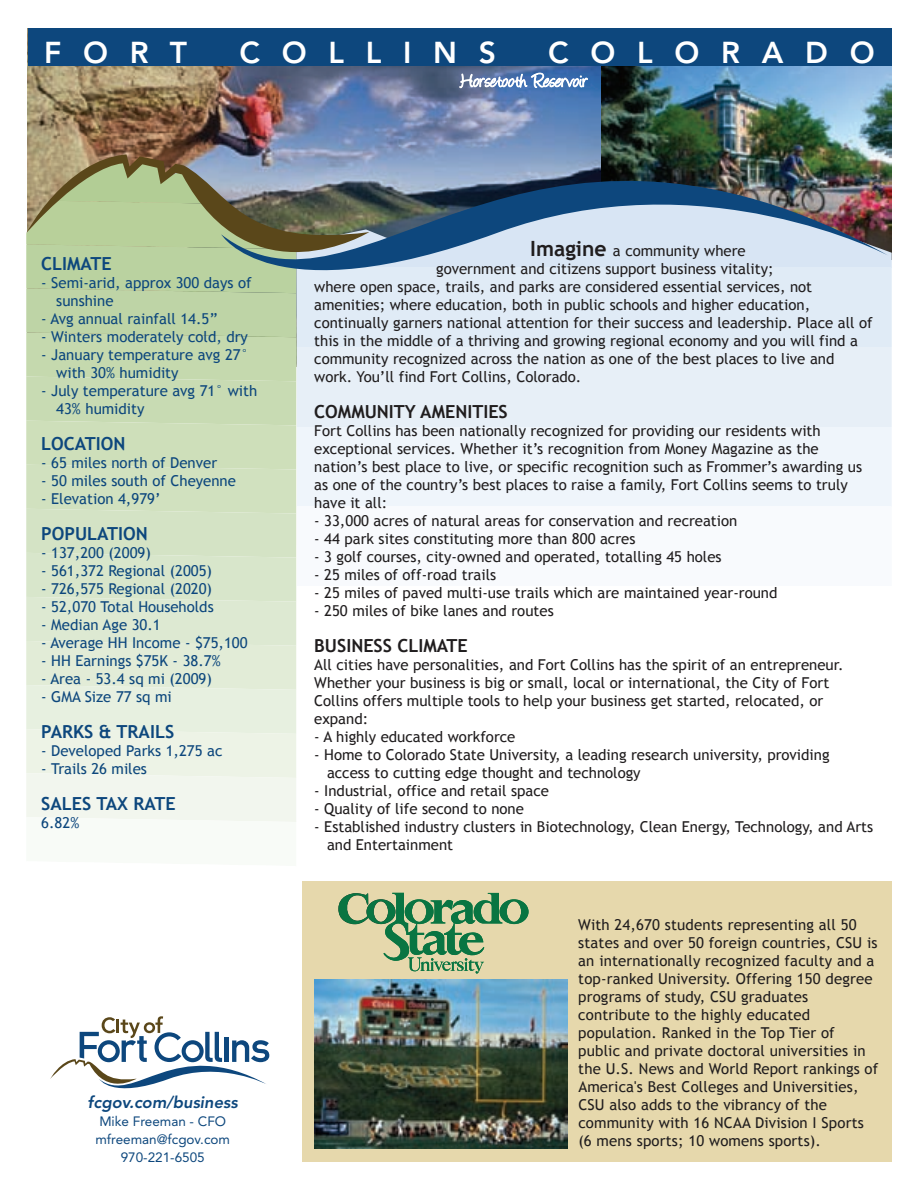
<style>
.page{position:relative;width:918px;height:1188px;background:#fff}
.page>*{position:absolute;margin:0;border:0;box-sizing:border-box;transform-origin:0 0}
.t1{font:800 30px "Avenir";letter-spacing:.725em;color:#fff}
.t2{font:700 18px "Trebuchet MS";color:#0d477d}
.t3{font:700 18px "Trebuchet MS";color:#201d1e}
.t4{font:italic 800 16.5px "Avenir";color:#0d477d}
.t5{font:15px/18px "Trebuchet MS";color:#201d1e}
.t6{font:15px/18px "Trebuchet MS";color:#0d477d}
.t7{font:13.5px/18px "Avenir";color:#0d477d;text-align:center}
.s1{font-weight:700;font-size:21px}
</style>
<div class="page">
<div style="left:302px;top:881px;width:590px;height:281px;background:#e6d8ac"></div>
<img style="left:28px;top:65px;width:193px;height:89px">
<div style="left:296px;top:268px;width:596px;height:79px;background:#e0ebf6"></div>
<div style="left:296px;top:347px;width:596px;height:80px;background:#e7eff7"></div>
<div style="left:296px;top:427px;width:596px;height:80px;background:#eff5fb"></div>
<div style="left:296px;top:507px;width:596px;height:79px;background:#f8fafd"></div>
<div style="left:28px;top:28px;width:864px;height:37px;background:#0d477d"></div>
<img style="left:221px;top:65px;width:668px;height:277px">
<svg style="left:338px;top:893px;width:191px;height:81px"></svg>
<img style="left:314px;top:980px;width:254px;height:168px">
<svg style="left:26px;top:158px;width:270px;height:931px"></svg>
<h1 class="t1" style="left:44px;top:35px;width:144px">FORT</h1>
<h1 class="t1" style="left:240px;top:35px;width:258px">COLLINS</h1>
<h1 class="t1" style="left:548px;top:35px;width:328px">COLORADO</h1>
<p class="t2" style="left:41px;top:252px;width:72px">CLIMATE</p>
<p class="t6" style="left:56px;top:274px;width:197px;text-indent:-15px">- Semi-arid, approx 300 days of sunshine</p>
<p class="t6" style="left:41px;top:310px;width:178px">- Avg annual rainfall 14.5”</p>
<p class="t6" style="left:41px;top:328px;width:208px">- Winters moderately cold, dry</p>
<p class="t6" style="left:56px;top:346px;width:194px;text-indent:-15px">- January temperature avg 27° with 30% humidity</p>
<p class="t6" style="left:56px;top:382px;width:203px;text-indent:-15px">- July temperature avg 71° with<br>43% humidity</p>
<p class="t2" style="left:41px;top:432px;width:86px">LOCATION</p>
<p class="t6" style="left:41px;top:454px;width:177px">- 65 miles north of Denver</p>
<p class="t6" style="left:41px;top:472px;width:196px">- 50 miles south of Cheyenne</p>
<p class="t6" style="left:41px;top:490px;width:121px">- Elevation 4,979’</p>
<p class="t2" style="left:41px;top:522px;width:108px">POPULATION</p>
<p class="t6" style="left:41px;top:544px;width:111px">- 137,200 (2009)</p>
<p class="t6" style="left:41px;top:562px;width:172px">- 561,372 Regional (2005)</p>
<p class="t6" style="left:41px;top:580px;width:172px">- 726,575 Regional (2020)</p>
<p class="t6" style="left:41px;top:598px;width:174px">- 52,070 Total Households</p>
<p class="t6" style="left:41px;top:616px;width:121px">- Median Age 30.1</p>
<p class="t6" style="left:41px;top:634px;width:208px">- Average HH Income - $75,100</p>
<p class="t6" style="left:41px;top:652px;width:181px">- HH Earnings $75K - 38.7%</p>
<p class="t6" style="left:41px;top:670px;width:172px">- Area - 53.4 sq mi (2009)</p>
<p class="t6" style="left:41px;top:688px;width:132px">- GMA Size 77 sq mi</p>
<p class="t2" style="left:41px;top:720px;width:134px">PARKS &amp; TRAILS</p>
<p class="t6" style="left:41px;top:742px;width:183px">- Developed Parks 1,275 ac</p>
<p class="t6" style="left:41px;top:760px;width:107px">- Trails 26 miles</p>
<p class="t2" style="left:41px;top:792px;width:136px">SALES TAX RATE</p>
<p class="t6" style="left:41px;top:814px;width:40px">6.82%</p>
<p class="t4" style="left:88px;top:1093px;width:152px">fcgov.com/business</p>
<p class="t7" style="left:95px;top:1113px;width:136px">Mike Freeman - CFO mfreeman@fcgov.com<br>970-221-6505</p>
<p class="t5" style="left:530px;top:242px;width:217px"><span class="s1">Imagine</span> a community where</p>
<p class="t5" style="left:436px;top:260px;width:339px">government and citizens support business vitality;</p>
<p class="t5" style="left:314px;top:278px;width:499px">where open space, trails, and parks are considered essential services, not</p>
<p class="t5" style="left:314px;top:296px;width:498px">amenities; where education, both in public schools and higher education,</p>
<p class="t5" style="left:314px;top:314px;width:560px">continually garners national attention for their success and leadership. Place all of</p>
<p class="t5" style="left:314px;top:332px;width:545px">this in the middle of a thriving and growing regional economy and you will find a</p>
<p class="t5" style="left:314px;top:350px;width:522px">community recognized across the nation as one of the best places to live and</p>
<p class="t5" style="left:314px;top:368px;width:269px">work. You’ll find Fort Collins, Colorado.</p>
<p class="t3" style="left:314px;top:400px;width:195px">COMMUNITY AMENITIES</p>
<p class="t5" style="left:314px;top:422px;width:549px">Fort Collins has been nationally recognized for providing our residents with exceptional services. Whether it’s recognition from Money Magazine as the nation’s best place to live, or specific recognition such as Frommer’s awarding us as one of the country’s best places to raise a family, Fort Collins seems to truly have it all:</p>
<p class="t5" style="left:314px;top:512px;width:425px">- 33,000 acres of natural areas for conservation and recreation</p>
<p class="t5" style="left:314px;top:530px;width:323px">- 44 park sites constituting more than 800 acres</p>
<p class="t5" style="left:314px;top:548px;width:409px">- 3 golf courses, city-owned and operated, totalling 45 holes</p>
<p class="t5" style="left:314px;top:566px;width:184px">- 25 miles of off-road trails</p>
<p class="t5" style="left:314px;top:584px;width:465px">- 25 miles of paved multi-use trails which are maintained year-round</p>
<p class="t5" style="left:314px;top:602px;width:241px">- 250 miles of bike lanes and routes</p>
<p class="t3" style="left:314px;top:634px;width:155px">BUSINESS CLIMATE</p>
<p class="t5" style="left:314px;top:656px;width:531px">All cities have personalities, and Fort Collins has the spirit of an entrepreneur.<br>Whether your business is big or small, local or international, the City of Fort Collins offers multiple tools to help your business get started, relocated, or expand:</p>
<p class="t5" style="left:314px;top:728px;width:203px">- A highly educated workforce</p>
<p class="t5" style="left:327px;top:746px;width:504px;text-indent:-13px">- Home to Colorado State University, a leading research university, providing access to cutting edge thought and technology</p>
<p class="t5" style="left:314px;top:782px;width:236px">- Industrial, office and retail space</p>
<p class="t5" style="left:314px;top:800px;width:211px">- Quality of life second to none</p>
<p class="t5" style="left:327px;top:818px;width:548px;text-indent:-13px">- Established industry clusters in Biotechnology, Clean Energy, Technology, and Arts and Entertainment</p>
<p class="t5" style="left:578px;top:916px;width:302px">With 24,670 students representing all 50 states and over 50 foreign countries, CSU is an internationally recognized faculty and a top-ranked University. Offering 150 degree programs of study, CSU graduates contribute to the highly educated population. Ranked in the Top Tier of public and private doctoral universities in the U.S. News and World Report rankings of America's Best Colleges and Universities, CSU also adds to the vibrancy of the community with 16 NCAA Division I Sports (6 mens sports; 10 womens sports).</p>
</div>
